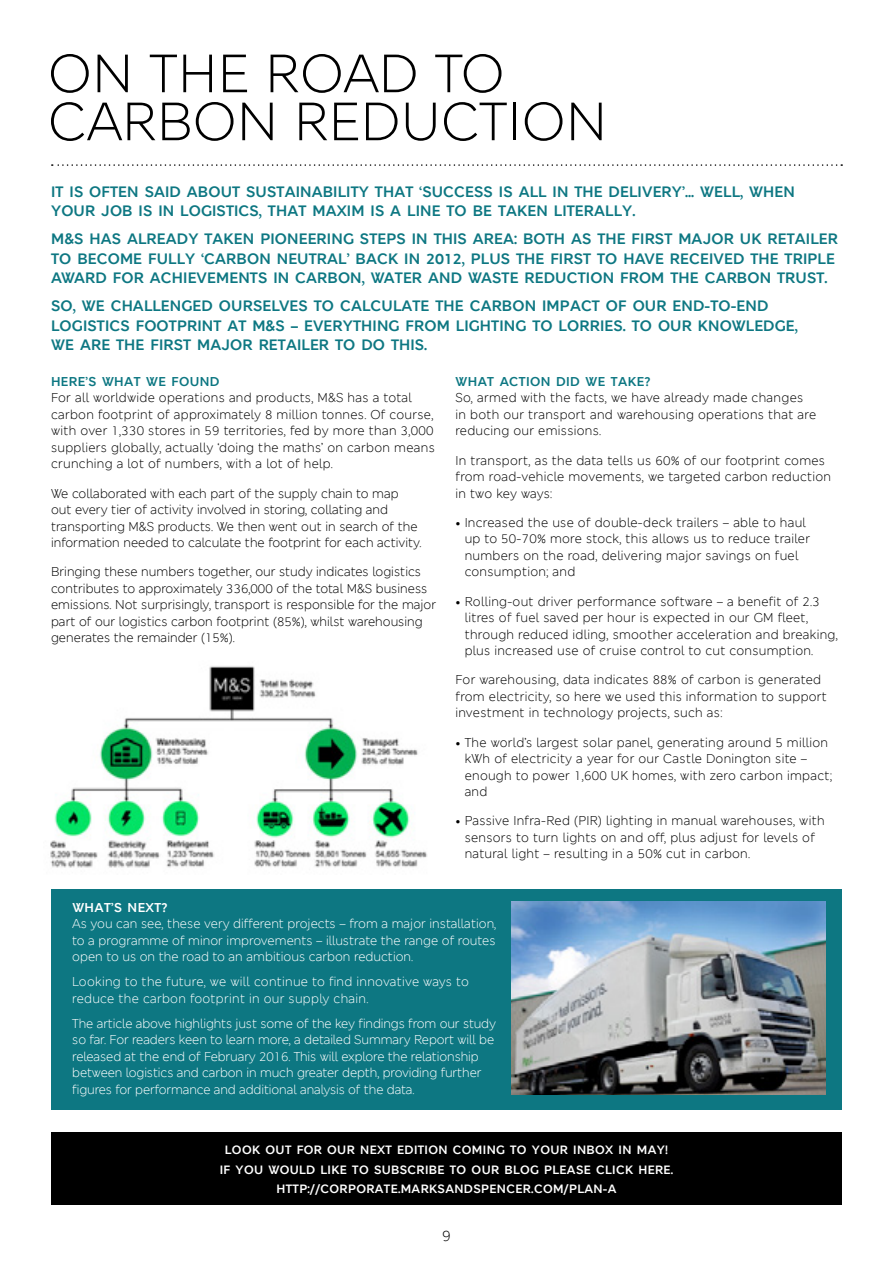
<style>
.page{position:relative;width:893px;height:1263px;background:#fff}
.page>*{position:absolute;margin:0;border:0;box-sizing:border-box;transform-origin:0 0}
.t1{font:53.7px/48px "MS London";letter-spacing:.02em;color:#000}
.t2{font:700 15px/19.5px "MS London";letter-spacing:.01em;color:#0d7782}
.t3{font:15px "MS London";color:#000}
.t4{font:12.75px/16.5px "MS London";letter-spacing:.02em;color:#000}
.t5{font:12.75px/16.5px "MS London";letter-spacing:-.01em;color:#fff;text-align:justify}
.t6{font:12.75px/16.5px "MS London";color:#000}
.t7{font:12.75px/16.5px "MS London";letter-spacing:.02em;color:#fff}
.t8{font:700 12.75px "MS London";letter-spacing:.03em;color:#0d7782}
.t9{font:700 12.75px "MS London";letter-spacing:.03em;color:#fff}
.t10{font:700 12px/19.5px "MS London";letter-spacing:.03em;color:#fff}
</style>
<div class="page">
<div style="left:51px;top:889px;width:791px;height:220px;background:#0d7782"></div>
<div style="left:51px;top:1132px;width:791px;height:73px;background:#000"></div>
<svg style="left:52px;top:164px;width:790px;height:2px"></svg>
<img style="left:50px;top:666px;width:377px;height:202px">
<img style="left:511px;top:902px;width:314px;height:192px">
<h1 class="t1" style="left:48px;top:48px;width:560px">On the road to carbon reduction</h1>
<p class="t2" style="left:51px;top:182px;width:745px">IT IS OFTEN SAID ABOUT SUSTAINABILITY THAT ‘SUCCESS IS ALL IN THE DELIVERY’... WELL, WHEN<br>YOUR JOB IS IN LOGISTICS, THAT MAXIM IS A LINE TO BE TAKEN LITERALLY.</p>
<p class="t2" style="left:51px;top:229px;width:788px">M&amp;S HAS ALREADY TAKEN PIO NEERING STEPS IN THIS AREA: BOTH AS THE FIRST MAJO R UK RETAILER<br>TO BECOME FU LLY ‘CARBON NEUTRAL’ BACK IN 2012, PLUS THE FIRST TO HAVE RECEIVED THE TRIPLE<br>AWARD FOR ACHIEVEMENTS IN CARBON, WATER AND WASTE REDUCTION FROM THE CARBON TRU</p>
<p class="t2" style="left:807px;top:268px;width:22px">ST.</p>
<p class="t2" style="left:51px;top:296px;width:748px">SO, WE CHALLENGED OURSELVES TO CALCULATE THE CARBON IMPACT OF OUR END-TO-END<br>LOGISTICS FOOTPRINT AT M&amp;S – EVERYTHING FRO M LIGHTING TO LO RRIES. TO O UR KNOWLEDGE,<br>WE ARE THE FIRST MAJOR RETAILER TO DO THIS.</p>
<p class="t8" style="left:51px;top:373px;width:10px">HERE</p>
<p class="t8" style="left:86px;top:373px;width:135px">’S WHAT WE FOUND</p>
<p class="t4" style="left:51px;top:389px;width:385px">For all worldwide operations and products, M&amp;S has a total carbon footprint of approximately 8 million tonnes. Of course, with over 1,330 stores in 59 territories, fed by more than 3,000 suppliers globally, actually ‘doing the maths’ on carbon means crunching a lot of numbers, with a lot of help.</p>
<p class="t6" style="left:51px;top:485px;width:372px">We collaborated with each part of the supply chain to map out every tier of activity involved in storing, collating and transporting M&amp;S products. We then went out in search of the information needed to calculate the footprint for each activity.</p>
<p class="t6" style="left:51px;top:563px;width:387px">Bringing these numbers together, our study indicates logistics contributes to approximately 336,000 of the total M &amp;S business emissions. Not surprisingly, transport is responsible for the major part of our logistics carbon footprint (85%), whilst warehousing generates the remainder (15%).</p>
<p class="t8" style="left:456px;top:373px;width:196px">WHAT ACTION DID WE TAKE?</p>
<p class="t4" style="left:455px;top:389px;width:362px">So, armed with the facts, we have already made changes in both our transport and warehousing operations that are reducing our emissions.</p>
<p class="t4" style="left:455px;top:452px;width:377px">I n transport, as the data tells us 60% of our footprint comes from road-vehicle movements, we targeted carbon reduction in two key ways:</p>
<p class="t4" style="left:465px;top:514px;width:347px;text-indent:-9px">• Increased the use of double-deck trailers – able to haul up to 50-70% more stock, this allows us to reduce trailer numbers on the road, delivering major savings on fuel consumption; and</p>
<p class="t4" style="left:465px;top:593px;width:375px;text-indent:-9px">• Rolling-out driver performance software – a benefit of 2.3 litres of fuel saved per hour is expected in our GM fleet, through reduced idling, smoother acceleration and breaking, plus increased use of cruise control to cut consumption.</p>
<p class="t4" style="left:455px;top:671px;width:373px">For warehousing, data indicates 88% of carbon is generated from electricity, so here we used this information to support investment in technology projects, such as:</p>
<p class="t4" style="left:465px;top:734px;width:369px;text-indent:-9px">• The world’s largest solar panel, generating around 5 million kWh of electricity a year for our Castle Donington site – enough to power 1,600 UK homes, with zero carbon impact; and</p>
<p class="t4" style="left:465px;top:812px;width:361px;text-indent:-9px">• Passive Infra-Red (PIR) lighting in manual warehouses, with sensors to turn lights on and off, plus adjust for levels of natural light – resulting in a 50% cut in carbon.</p>
<p class="t9" style="left:72px;top:899px;width:97px">WHAT’S NEXT?</p>
<p class="t5" style="left:72px;top:915px;width:426px">As you can see, these very different projects – from a major installation, to a programme of minor improvements – illustrate the range of routes open to us on the road to an ambitious carbon reduction.</p>
<p class="t7" style="left:72px;top:973px;width:398px">Looking to the future, we will continue to find innovative ways to reduce the carbon footprint in our supply chain.</p>
<p class="t5" style="left:72px;top:1014px;width:425px;text-align:left">The article above highlights just some of the key findings from our study so far. For readers keen to learn more, a detailed Summary Report will be released at the end of February 2016. This will explore the relationship between logistics and carbon in much greater depth, providing further figures for performance and additional analysis of the data.</p>
<p class="t10" style="left:220px;top:1140px;width:450px;text-indent:5px">LOOK OUT FOR OUR NEXT EDITION COMING TO YOUR INBOX IN MAY!<br>IF YOU WOULD LIKE TO SUBSCRIBE TO OUR BLOG PLEASE CLICK HERE</p>
<p class="t10" style="left:671px;top:1160px;width:4px">.</p>
<p class="t10" style="left:277px;top:1179px;width:341px">HTTP://CO RPO RATE.MARKSANDSPENC ER.CO M/PLAN-A</p>
<p class="t3" style="left:442px;top:1226px;width:10px">9</p>
</div>
